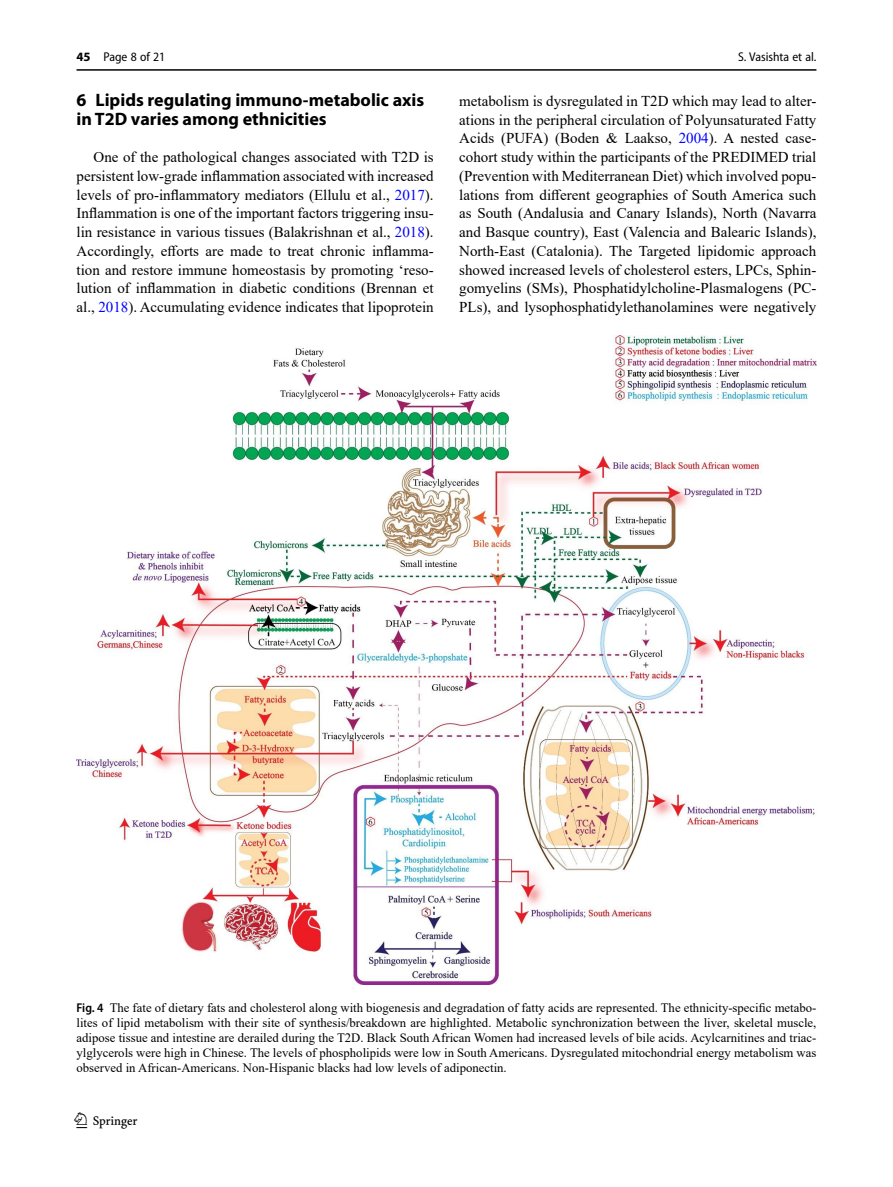
<style>
.page{position:relative;width:893px;height:1187px;background:#fff}
.page>*{position:absolute;margin:0;border:0;box-sizing:border-box;transform-origin:0 0}
.t1{font:22.5px "Springnew";color:#000}
.Head_1{font:700 18px/18.8px "Myriad Pro";color:#000}
.Body_Text_Indent{font:15px/18.8px "Times New Roman";color:#000;text-align:justify}
.Figure_Caption{font:12.75px/15px "Times New Roman";color:#000;text-align:justify}
.t2{font:semi-condensed 12.75px "Myriad Pro";color:#000}
.s1{font-weight:700;font-stretch:normal}
.s2{font-family:"Times New Roman PSMT2"}
.s3{font-family:"Times New Roman PSMT2";color:#00f}
.s4{font-family:"Myriad Pro";font-weight:600;font-stretch:semi-condensed}
</style>
<div class="page">
<hr style="left:77px;top:69px;width:739px;height:2px;background:#000">
<img style="left:76px;top:335px;width:741px;height:649px">
<p class="t2" style="left:77px;top:49px;width:90px"><span class="s1">45</span> Page 8 of 21</p>
<p class="Head_1" style="left:77px;top:90px;width:349px">6 Lipids regulating immuno-metabolic axis in T2D varies among ethnicities</p>
<p class="Body_Text_Indent" style="left:77px;top:147px;width:359px;text-indent:17px"><span class="s2">One of the pathological changes associated with T2D is </span>persistent low-grade inflammation associated with increased levels of pro-inflammatory mediators (Ellulu et al., <span class="s3">2017</span>).<br>Inflammation is one of the important factors triggering insu&shy;lin resistance in various tissues (Balakrishnan et al., <span class="s3">2018</span>).<br>Accordingly, efforts are made to treat chronic inflamma&shy;<span class="s2">tion and restore immune homeostasis by promoting ‘reso&shy;</span>lution of inflammation in diabetic conditions (Brennan et al., <span class="s3">2018</span>). Accumulating evidence indicates that lipoprotein</p>
<p class="t2" style="left:738px;top:49px;width:80px">S. Vasishta et al.</p>
<p class="Body_Text_Indent" style="left:459px;top:91px;width:359px"><span class="s2">metabolism is dysregulated in T2D which may lead to alter&shy;</span>ations in the peripheral circulation of Polyunsaturated Fatty Acids (PUFA) (Boden &amp; Laakso, <span class="s3">2004</span>). A nested case&shy;cohort study within the participants of the PREDIMED trial (Prevention with Mediterranean Diet) which involved popu&shy;lations from different geographies of South America such as South (Andalusia and Canary Islands), North (Navarra and Basque country), East (Valencia and Balearic Islands), North-East (Catalonia). The Targeted lipidomic approach showed increased levels of cholesterol esters, LPCs, Sphin&shy;gomyelins (SMs), Phosphatidylcholine-Plasmalogens (PC-PLs), and lysophosphatidylethanolamines were negatively</p>
<p class="Figure_Caption" style="left:77px;top:999px;width:741px"><span class="s4">Fig. 4</span> The fate of dietary fats and cholesterol along with biogenesis and degradation of fatty acids are represented. The ethnicity-specific metabo&shy;lites of lipid metabolism with their site of synthesis/breakdown are highlighted. Metabolic synchronization between the liver, skeletal muscle, adipose tissue and intestine are derailed during the T2D. Black South African Women had increased levels of bile acids. Acylcarnitines and triac&shy;ylglycerols were high in Chinese. The levels of phospholipids were low in South Americans. Dysregulated mitochondrial energy metabolism was observed in African-Americans. Non-Hispanic blacks had low levels of adiponectin.</p>
<h1 class="t1" style="left:77px;top:1107px;width:63px">1 3</h1>
</div>
